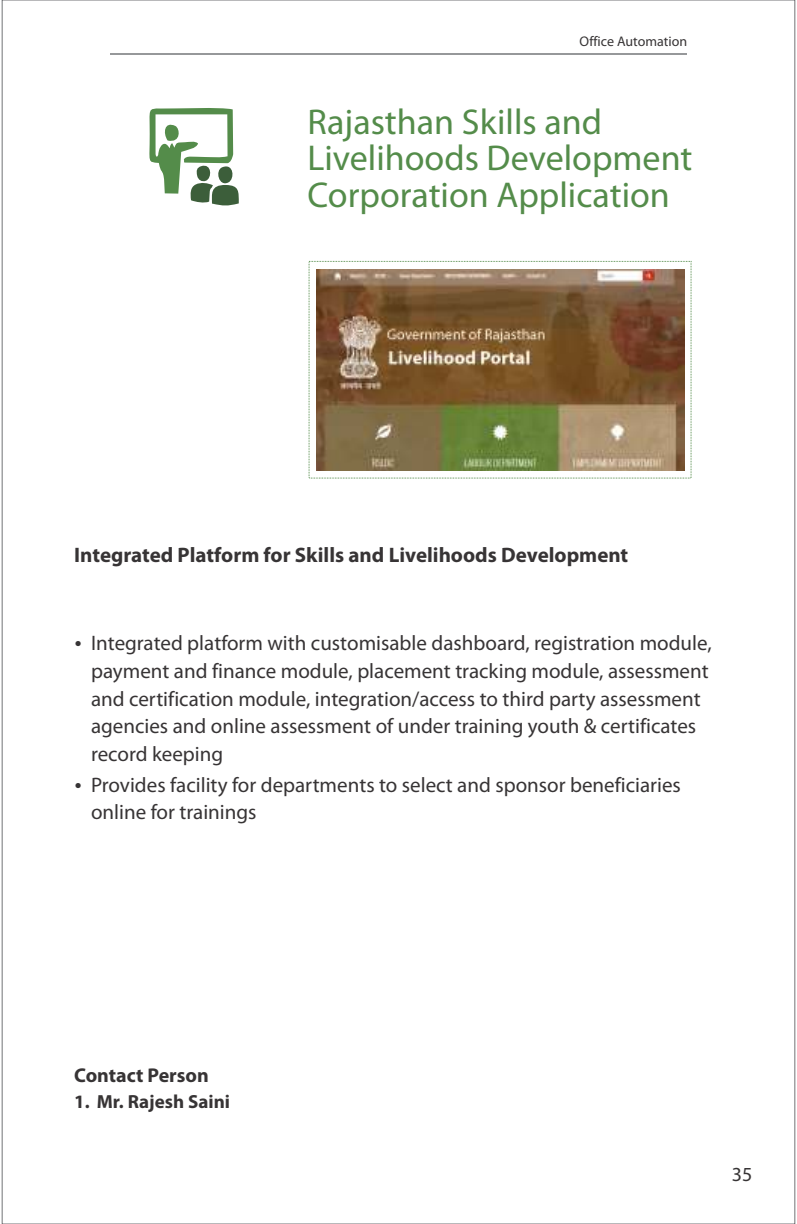
<style>
.page{position:relative;width:797px;height:1224px;background:#fff}
.page>*{position:absolute;margin:0;border:0;box-sizing:border-box;transform-origin:0 0}
.t1{font:36px/36.8px "Myriad Pro";color:#548c4a}
.t2{font:21px/27.8px "Myriad Pro";color:#373435}
.t3{font:700 21px "Myriad Pro";color:#373435}
.t4{font:700 20px "Myriad Pro";color:#373435}
.t5{font:20px "Myriad Pro";color:#373435}
.t6{font:700 19px "Myriad Pro";color:#373435}
.t7{font:14px "Myriad Pro";color:#373435}
</style>
<div class="page">
<img style="left:316px;top:269px;width:367px;height:201px">
<svg style="left:149px;top:108px;width:90px;height:98px"></svg>
<hr style="left:110px;top:53px;width:576px;height:2px;background:#96989a">
<p class="t7" style="left:579px;top:36px;width:109px">Office Automation</p>
<h1 class="t1" style="left:307px;top:106px;width:386px">Rajasthan Skills and<br>Livelihoods Development<br>Corporation Application</h1>
<p class="t3" style="left:74px;top:547px;width:555px">Integrated Platform for Skills and Livelihoods Development</p>
<p class="t2" style="left:91px;top:631px;width:622px">Integrated platform with customisable dashboard, registration module, payment and finance module, placement tracking module, assessment and certification module, integration/access to third party assessment agencies and online assessment of under training youth &amp; certificates record keeping</p>
<p class="t2" style="left:91px;top:772px;width:591px">Provides facility for departments to select and sponsor beneficiaries online for trainings</p>
<p class="t4" style="left:74px;top:1067px;width:136px">Contact Person</p>
<p class="t6" style="left:74px;top:1094px;width:157px">1. Mr. Rajesh Saini</p>
<p class="t5" style="left:731px;top:1166px;width:22px">35</p>
</div>
